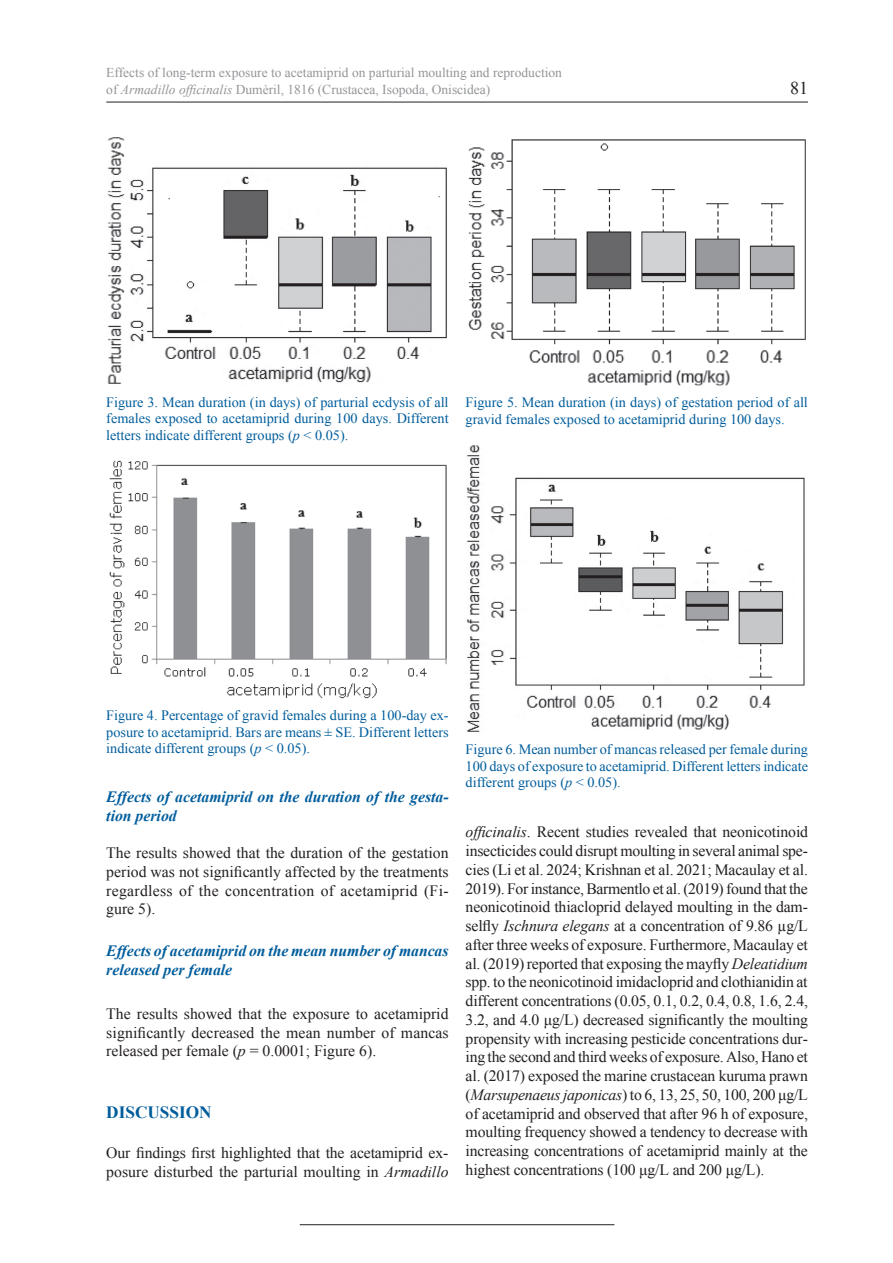
<style>
.page{position:relative;width:893px;height:1263px;background:#fff}
.page>*{position:absolute;margin:0;border:0;box-sizing:border-box;transform-origin:0 0}
.t1{font:18px "Times New Roman";color:#231f20}
.t2{font:700 17.25px "Times New Roman";color:#005d9c}
.t3{font:15.75px/18.8px "Times New Roman";color:#231f20;text-align:justify}
.t4{font:italic 700 15.75px/18.9px "Times New Roman";color:#005d9c}
.t5{font:14.25px/16.5px "Times New Roman";color:#005d9c;text-align:justify}
.t6{font:13.5px/16.2px "Times New Roman";color:#939598}
.s1{font-style:italic}
</style>
<div class="page">
<hr style="left:106px;top:102px;width:702px;height:1px;background:#231f20">
<hr style="left:300px;top:1224px;width:314px;height:1px;background:#231f20">
<img style="left:468px;top:139px;width:338px;height:247px">
<img style="left:466px;top:445px;width:339px;height:287px">
<img style="left:107px;top:137px;width:340px;height:247px">
<img style="left:109px;top:460px;width:338px;height:239px">
<p class="t6" style="left:106px;top:65px;width:457px">Effects of long-term exposure to acetamiprid on parturial moulting and reproduction of <span class="s1">Armadillo officinalis</span> Dumèril, 1816 (Crustacea, Isopoda, Oniscidea)</p>
<p class="t1" style="left:790px;top:75px;width:19px">81</p>
<p class="t5" style="left:106px;top:393px;width:344px">Figure 3. Mean duration (in days) of parturial ecdysis of all females exposed to acetamiprid during 100 days. Different letters indicate different groups (<span class="s1">p</span> &lt; 0.05).</p>
<p class="t5" style="left:466px;top:394px;width:344px">Figure 5. Mean duration (in days) of gestation period of all gravid females exposed to acetamiprid during 100 days.</p>
<p class="t5" style="left:106px;top:707px;width:344px">Figure 4. Percentage of gravid females during a 100-day ex&shy;posure to acetamiprid. Bars are means ± SE. Different letters indicate different groups (<span class="s1">p</span> &lt; 0.05).</p>
<p class="t4" style="left:106px;top:786px;width:344px">Effects ofacetamiprid on the duration ofthe gesta&shy;tion period</p>
<p class="t3" style="left:106px;top:843px;width:344px">The results showed that the duration of the gestation period was not significantly affected by the treatments regardless of the concentration of acetamiprid (Fi&shy;gure 5).</p>
<p class="t4" style="left:106px;top:941px;width:344px">Effects ofacetamiprid on the mean number ofmancas released per female</p>
<p class="t3" style="left:106px;top:1004px;width:344px">The results showed that the exposure to acetamiprid significantly decreased the mean number of mancas released per female (<span class="s1">p</span> = 0.0001; Figure 6).</p>
<p class="t2" style="left:106px;top:1100px;width:107px">DISCUSSION</p>
<p class="t3" style="left:106px;top:1143px;width:344px">Our findings first highlighted that the acetamiprid ex&shy;posure disturbed the parturial moulting in <span class="s1">Armadillo</span></p>
<p class="t5" style="left:466px;top:741px;width:344px">Figure 6. Mean number of mancas released per female during 100 days of exposure to acetamiprid. Different letters indicate different groups (<span class="s1">p</span> &lt; 0.05).</p>
<p class="t3" style="left:466px;top:822px;width:344px"><span class="s1">officinalis</span>. Recent studies revealed that neonicotinoid insecticides could disrupt moulting in several animal spe&shy;cies (Li et al. 2024; Krishnan et al. 2021; Macaulay et al.<br>2019). For instance, Barmentlo et al. (2019) found that the neonicotinoid thiacloprid delayed moulting in the dam&shy;selfly <span class="s1">Ischnura elegans</span> at a concentration of 9.86 µg/L after three weeks of exposure. Furthermore, Macaulay et al. (2019) reported that exposing the mayfly <span class="s1">Deleatidium </span>spp. to the neonicotinoid imidacloprid and clothianidin at different concentrations (0.05, 0.1, 0.2, 0.4, 0.8, 1.6, 2.4, 3.2, and 4.0 μg/L) decreased significantly the moulting propensity with increasing pesticide concentrations dur&shy;ing the second and third weeks of exposure. Also, Hano et al. (2017) exposed the marine crustacean kuruma prawn (<span class="s1">Marsupenaeus japonicas</span>) to 6, 13, 25, 50, 100, 200 μg/L of acetamiprid and observed that after 96 h of exposure, moulting frequency showed a tendency to decrease with increasing concentrations of acetamiprid mainly at the highest concentrations (100 μg/L and 200 μg/L).</p>
</div>
